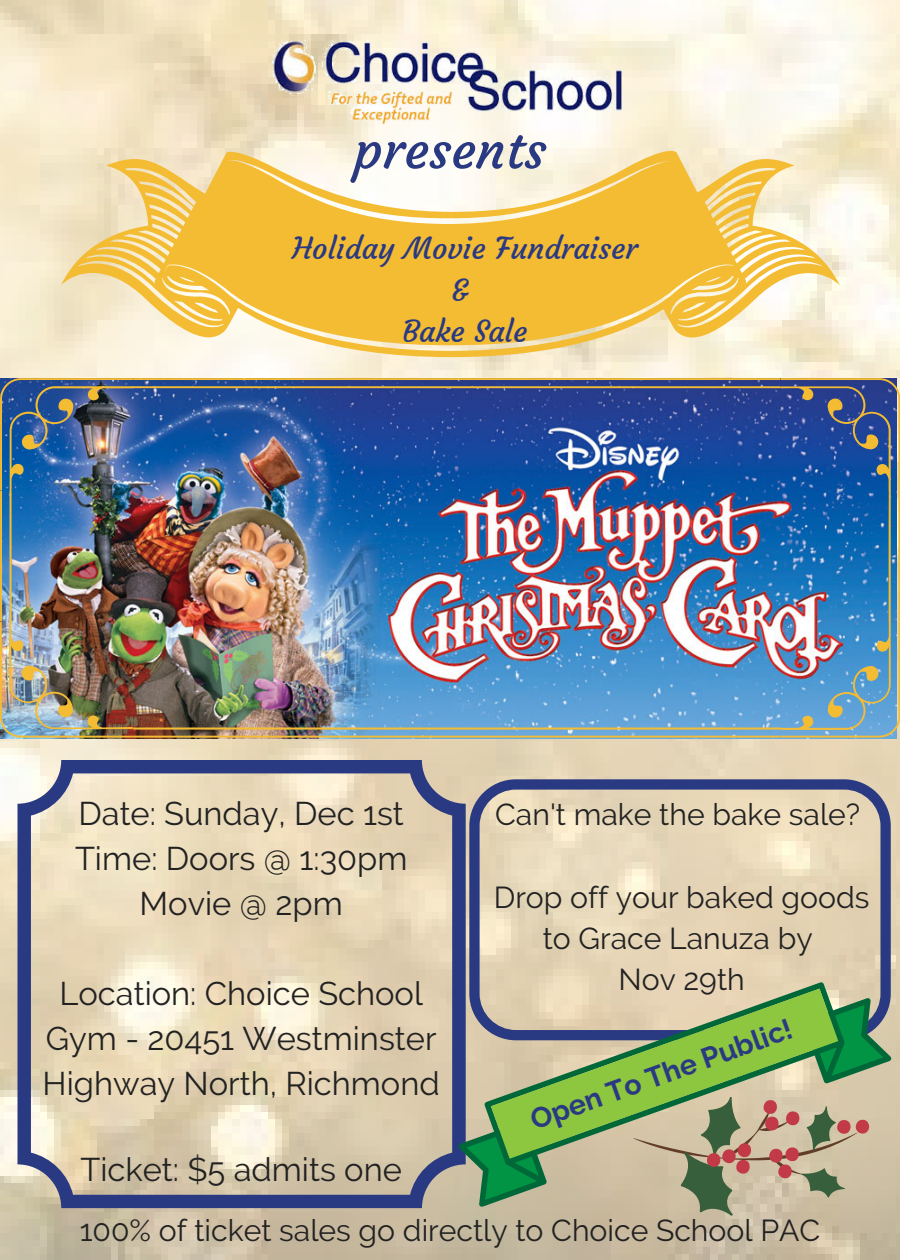
<style>
.page{position:relative;width:900px;height:1260px;background:#fff}
.page>*{position:absolute;margin:0;border:0;box-sizing:border-box;transform-origin:0 0}
.t1{font:52.5px "Courgette";color:#2a3a82}
.t2{font:32.75px/45px "Raleway";color:#222;text-align:center}
.t3{font:30.25px/41.2px "Raleway";color:#222;text-align:center}
.t4{font:30.25px/41.2px "Courgette";color:#2a3a82;text-align:center}
.t5{font:700 28.5px "Raleway";color:#2a3a82}
</style>
<div class="page">
<img style="left:0;top:0;width:900px;height:1260px">
<img style="left:272px;top:18px;width:356px;height:114px">
<svg style="left:61px;top:143px;width:779px;height:214px;background:#f5d37f"></svg>
<svg style="left:18px;top:760px;width:448px;height:448px;background:#d4c8b3"></svg>
<svg style="left:469px;top:779px;width:422px;height:189px;background:#d5c8b3"></svg>
<svg style="left:447px;top:968px;width:445px;height:240px;background:#a2ab96"></svg>
<svg style="left:491px;top:989px;width:347px;height:170px;background:#a5ba7a"></svg>
<svg style="left:633px;top:1040px;width:239px;height:191px;background:#a9af80"></svg>
<img style="left:0;top:378px;width:900px;height:360px">
<h1 class="t1" style="left:354px;top:117px;width:194px">presents</h1>
<p class="t4" style="left:292px;top:228px;width:347px">Holiday Movie Fundraiser &amp;<br>Bake Sale</p>
<p class="t2" style="left:75px;top:790px;width:334px">Date: Sunday, Dec 1st<br>Time: Doors @ 1:30pm<br>Movie @ 2pm</p>
<p class="t2" style="left:43px;top:970px;width:399px">Location: Choice School<br>Gym - 20451 Westminster<br>Highway North, Richmond</p>
<p class="t2" style="left:80px;top:1147px;width:323px">Ticket: $5 admits one</p>
<p class="t3" style="left:495px;top:794px;width:367px">Can't make the bake sale?</p>
<p class="t3" style="left:494px;top:876px;width:377px">Drop off your baked goods to Grace Lanuza by<br>Nov 29th</p>
<p class="t5" style="left:526px;top:1106px;width:278px;rotate:-20deg">Open To The Public!</p>
<p class="t3" style="left:80px;top:1210px;width:742px">100% of ticket sales go directly to Choice School PAC</p>
</div>
